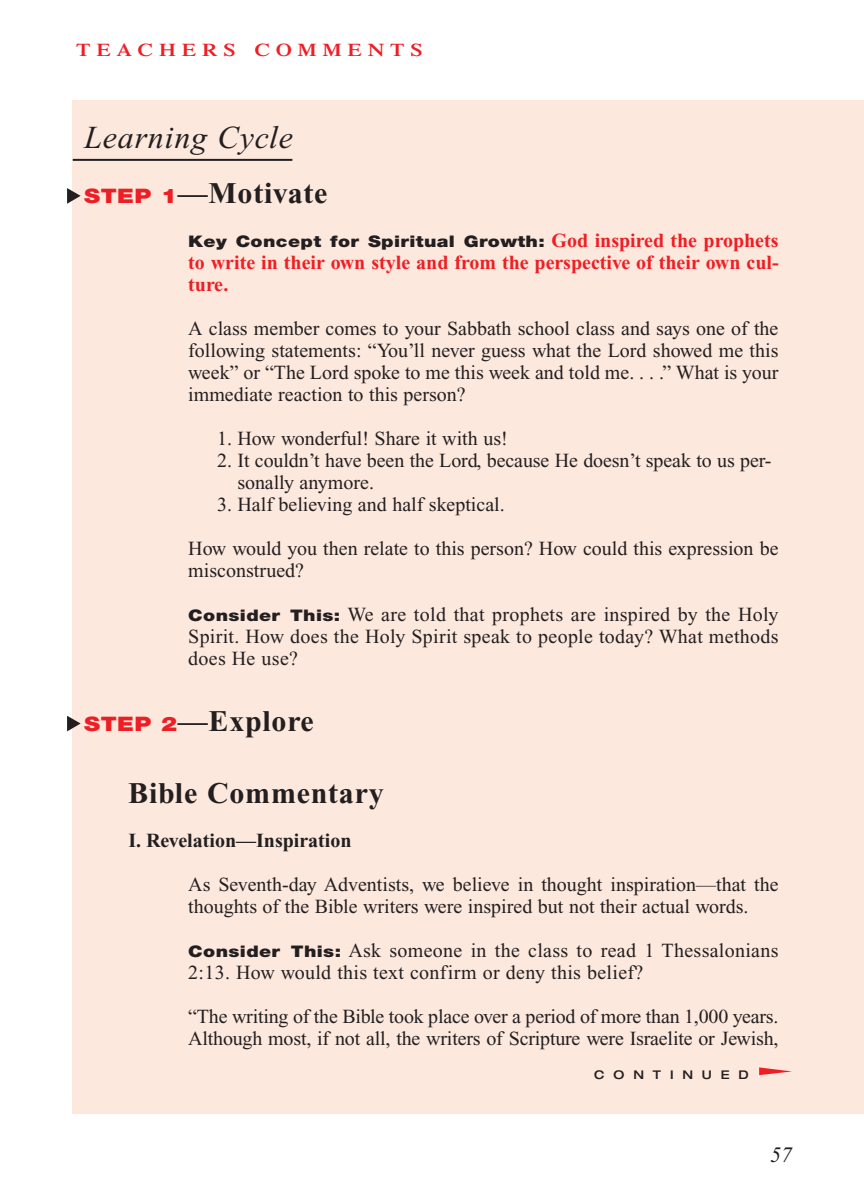
<style>
.page{position:relative;width:864px;height:1188px;background:#fff}
.page>*{position:absolute;margin:0;border:0;box-sizing:border-box;transform-origin:0 0}
.t1{font:italic 32px "Times New Roman";letter-spacing:.025em;color:#231f20}
.t2{font:700 30px "Times New Roman";letter-spacing:.025em;color:#231f20}
.t3{font:italic 22px "Times New Roman";color:#231f20}
.t4{font:20px/22px "Times New Roman";color:#231f20}
.t5{font:700 20px/22px "Times New Roman";color:#ee1e24}
.t6{font:700 20px "Times New Roman";color:#231f20}
.t7{font:600 18px "Times";letter-spacing:.265em;color:#ee1e24;scale:1.2 1}
.t8{font:900 16px "Helvetica Neue";letter-spacing:.02em;color:#231f20;scale:1.2 1}
.t9{font:500 expanded 12px "Helvetica Neue";letter-spacing:.74em;color:#231f20}
.s1{font-family:"Helvetica Neue";font-weight:900;font-size:20px;color:#ee1e24}
.s2{font-family:"Times New Roman";font-weight:700;font-size:20px;color:#ee1e24}
.s3{font-family:"Helvetica Neue";font-weight:900;font-size:16px}
</style>
<div class="page">
<div style="left:73px;top:100px;width:791px;height:1013px;background:#fde8dd"></div>
<svg style="left:759px;top:1067px;width:33px;height:8px"></svg>
<hr style="left:73px;top:159px;width:219px;height:2px;background:#231f20">
<svg style="left:67px;top:188px;width:14px;height:16px"></svg>
<svg style="left:67px;top:716px;width:14px;height:15px"></svg>
<p class="t7" style="left:76px;top:44px;width:290px">TEACHERS COMMENTS</p>
<h1 class="t1" style="left:84px;top:126px;width:210px">Learning Cycle</h1>
<h2 class="t2" style="left:84px;top:183px;width:245px"><span class="s1">STEP 1</span>—Motivate</h2>
<p class="t8" style="left:188px;top:235px;width:493px">Key Concept for Spiritual Growth: <span class="s2">God inspired the prophets</span></p>
<p class="t5" style="left:188px;top:253px;width:592px">to write in their own style and from the perspective of their own cul&shy;ture.</p>
<p class="t4" style="left:188px;top:319px;width:592px;text-align:justify">A class member comes to your Sabbath school class and says one of the following statements: “You’ll never guess what the Lord showed me this week” or “The Lord spoke to me this week and told me. . . .” What is your immediate reaction to this person?</p>
<p class="t4" style="left:217px;top:429px;width:292px">1. How wonderful! Share it with us!</p>
<p class="t4" style="left:237px;top:451px;width:536px;text-indent:-20px">2. It couldn’t have been the Lord, because He doesn’t speak to us per&shy;sonally anymore.</p>
<p class="t4" style="left:217px;top:495px;width:289px">3. Half believing and half skeptical.</p>
<p class="t4" style="left:188px;top:539px;width:592px">How would you then relate to this person? How could this expression be misconstrued?</p>
<p class="t4" style="left:188px;top:605px;width:592px;text-align:justify"><span class="s3">Consider This:</span> We are told that prophets are inspired by the Holy Spirit. How does the Holy Spirit speak to people today? What methods does He use?</p>
<h2 class="t2" style="left:84px;top:711px;width:231px"><span class="s1">STEP 2</span>—Explore</h2>
<h2 class="t2" style="left:128px;top:783px;width:257px">Bible Commentary</h2>
<p class="t6" style="left:128px;top:833px;width:225px">I. Revelation—Inspiration</p>
<p class="t4" style="left:188px;top:875px;width:592px">As Seventh-day Adventists, we believe in thought inspiration—that the thoughts of the Bible writers were inspired but not their actual words.</p>
<p class="t4" style="left:188px;top:941px;width:592px"><span class="s3">Consider This:</span> Ask someone in the class to read 1 Thessalonians<br>2:13. How would this text confirm or deny this belief?</p>
<p class="t4" style="left:188px;top:1007px;width:592px">“The writing of the Bible took place over a period of more than 1,000 years.<br>Although most, if not all, the writers of Scripture were Israelite or Jewish,</p>
<p class="t9" style="left:594px;top:1070px;width:156px">CONTINUED</p>
<p class="t3" style="left:770px;top:1146px;width:23px">57</p>
</div>
